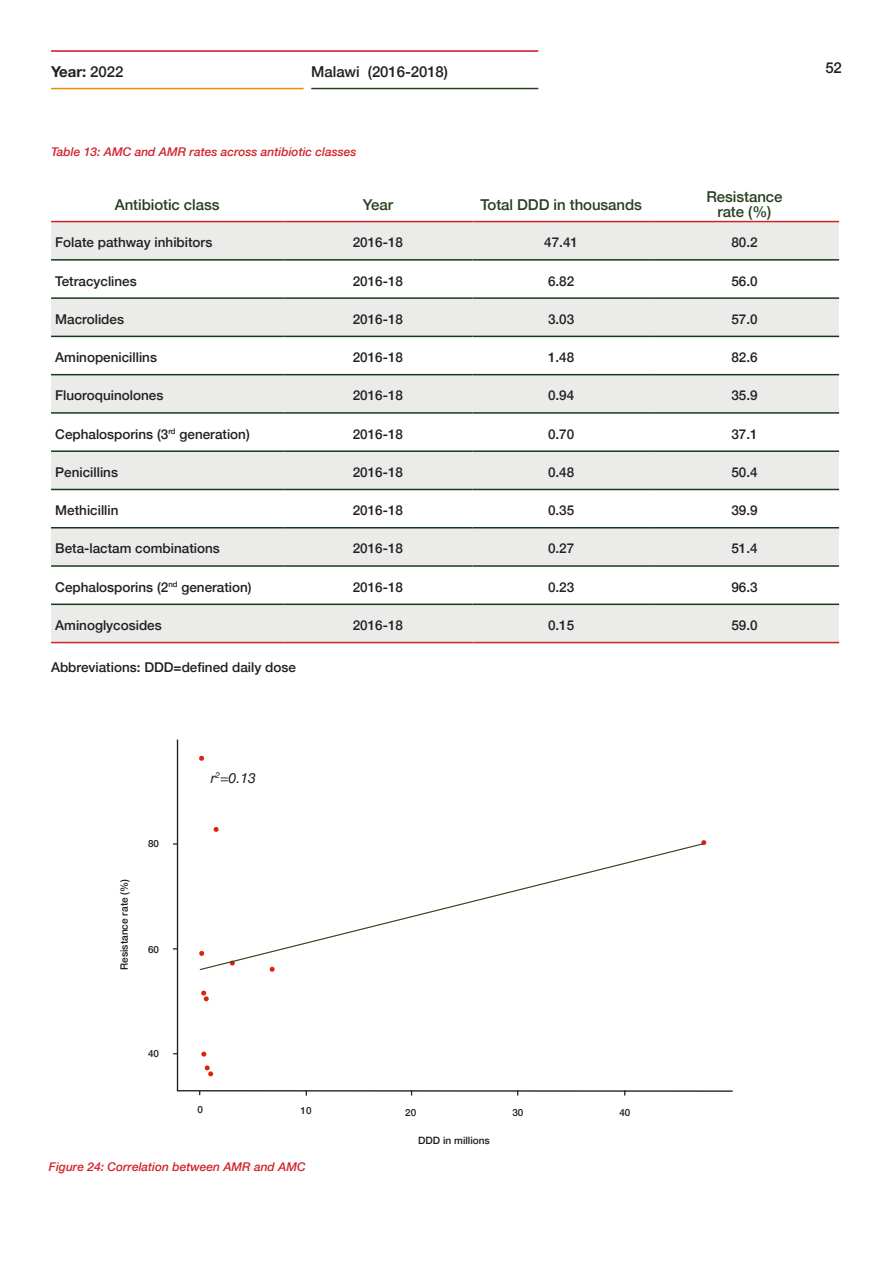
<style>
.page{position:relative;width:893px;height:1263px;background:#fff}
.page>*{position:absolute;margin:0;border:0;box-sizing:border-box;transform-origin:0 0}
.t1{font:500 15px "Helvetica Neue";letter-spacing:-.005em;color:#274021}
.t2{font:500 15px "Helvetica Neue";letter-spacing:-.005em;color:#231f20}
.t3{font:700 15px "Helvetica Neue";color:#231f20}
.t4{font:italic 14.1px "Helvetica Neue";color:#1d1d1b}
.t5{font:500 13.5px "Helvetica Neue";color:#231f20}
.t6{font:italic 500 12px "Helvetica Neue";color:#d1232a}
.t7{font:500 10.2px "Helvetica Neue";color:#1d1d1b}
.t8{font:500 10.05px "Helvetica Neue";color:#1d1d1b}
.t9{font:500 9.9px "Helvetica Neue";color:#1d1d1b}
.s1{font-weight:500}
</style>
<div class="page">
<hr style="left:51px;top:50px;width:487px;height:2px;background:#ce1127">
<hr style="left:51px;top:88px;width:253px;height:1px;background:#ef8b06">
<hr style="left:311px;top:88px;width:227px;height:1px;background:#26401c">
<svg style="left:176px;top:739px;width:557px;height:353px"></svg>
<svg style="left:701px;top:840px;width:5px;height:5px"></svg>
<svg style="left:214px;top:827px;width:5px;height:5px"></svg>
<svg style="left:201px;top:1052px;width:5px;height:4px"></svg>
<svg style="left:201px;top:990px;width:8px;height:11px"></svg>
<svg style="left:205px;top:1065px;width:8px;height:11px"></svg>
<svg style="left:199px;top:756px;width:5px;height:5px"></svg>
<svg style="left:198px;top:842px;width:507px;height:129px"></svg>
<hr style="left:892px;top:0;width:1px;height:1263px;background:#ebebea">
<svg style="left:51px;top:222px;width:788px;height:420px;fill:#ebebea"></svg>
<hr style="left:51px;top:259px;width:232px;height:2px;background:#163b1a">
<hr style="left:283px;top:259px;width:189px;height:2px;background:#163b1a">
<hr style="left:472px;top:259px;width:178px;height:2px;background:#163b1a">
<hr style="left:650px;top:259px;width:189px;height:2px;background:#163b1a">
<hr style="left:51px;top:297px;width:232px;height:2px;background:#163b1a">
<hr style="left:283px;top:297px;width:189px;height:2px;background:#163b1a">
<hr style="left:472px;top:297px;width:178px;height:2px;background:#163b1a">
<hr style="left:650px;top:297px;width:189px;height:2px;background:#163b1a">
<hr style="left:51px;top:336px;width:232px;height:1px;background:#163b1a">
<hr style="left:283px;top:336px;width:189px;height:1px;background:#163b1a">
<hr style="left:472px;top:336px;width:178px;height:1px;background:#163b1a">
<hr style="left:650px;top:336px;width:189px;height:1px;background:#163b1a">
<hr style="left:51px;top:374px;width:232px;height:1px;background:#163b1a">
<hr style="left:283px;top:374px;width:189px;height:1px;background:#163b1a">
<hr style="left:472px;top:374px;width:178px;height:1px;background:#163b1a">
<hr style="left:650px;top:374px;width:189px;height:1px;background:#163b1a">
<hr style="left:51px;top:412px;width:232px;height:2px;background:#163b1a">
<hr style="left:283px;top:412px;width:189px;height:2px;background:#163b1a">
<hr style="left:472px;top:412px;width:178px;height:2px;background:#163b1a">
<hr style="left:650px;top:412px;width:189px;height:2px;background:#163b1a">
<hr style="left:51px;top:450px;width:232px;height:2px;background:#163b1a">
<hr style="left:283px;top:450px;width:189px;height:2px;background:#163b1a">
<hr style="left:472px;top:450px;width:178px;height:2px;background:#163b1a">
<hr style="left:650px;top:450px;width:189px;height:2px;background:#163b1a">
<hr style="left:51px;top:489px;width:232px;height:1px;background:#163b1a">
<hr style="left:283px;top:489px;width:189px;height:1px;background:#163b1a">
<hr style="left:472px;top:489px;width:178px;height:1px;background:#163b1a">
<hr style="left:650px;top:489px;width:189px;height:1px;background:#163b1a">
<hr style="left:51px;top:221px;width:232px;height:1px;background:#d1232a">
<hr style="left:283px;top:221px;width:189px;height:1px;background:#d1232a">
<hr style="left:472px;top:221px;width:178px;height:1px;background:#d1232a">
<hr style="left:650px;top:221px;width:189px;height:1px;background:#d1232a">
<hr style="left:51px;top:527px;width:232px;height:1px;background:#163b1a">
<hr style="left:283px;top:527px;width:189px;height:1px;background:#163b1a">
<hr style="left:472px;top:527px;width:178px;height:1px;background:#163b1a">
<hr style="left:650px;top:527px;width:189px;height:1px;background:#163b1a">
<hr style="left:51px;top:565px;width:232px;height:2px;background:#163b1a">
<hr style="left:283px;top:565px;width:189px;height:2px;background:#163b1a">
<hr style="left:472px;top:565px;width:178px;height:2px;background:#163b1a">
<hr style="left:650px;top:565px;width:189px;height:2px;background:#163b1a">
<hr style="left:51px;top:603px;width:232px;height:2px;background:#163b1a">
<hr style="left:283px;top:603px;width:189px;height:2px;background:#163b1a">
<hr style="left:472px;top:603px;width:178px;height:2px;background:#163b1a">
<hr style="left:650px;top:603px;width:189px;height:2px;background:#163b1a">
<hr style="left:51px;top:642px;width:232px;height:1px;background:#d1232a">
<hr style="left:283px;top:642px;width:189px;height:1px;background:#d1232a">
<hr style="left:472px;top:642px;width:178px;height:1px;background:#d1232a">
<hr style="left:650px;top:642px;width:189px;height:1px;background:#d1232a">
<p class="t3" style="left:51px;top:60px;width:74px">Year: <span class="s1">2022</span></p>
<p class="t2" style="left:311px;top:60px;width:138px">Malawi (2016-2018)</p>
<p class="t2" style="left:825px;top:55px;width:18px">52</p>
<p class="t6" style="left:51px;top:141px;width:307px">Table 13: AMC and AMR rates across antibiotic classes</p>
<p class="t1" style="left:115px;top:192px;width:106px">Antibiotic class</p>
<p class="t1" style="left:363px;top:192px;width:32px">Year</p>
<p class="t1" style="left:480px;top:192px;width:163px">Total DDD in thousands</p>
<p class="t1" style="left:706px;top:185px;width:78px">Resistance</p>
<p class="t1" style="left:717px;top:200px;width:55px">rate (%)</p>
<p class="t5" style="left:55px;top:232px;width:159px">Folate pathway inhibitors</p>
<p class="t5" style="left:353px;top:232px;width:52px">2016-18</p>
<p class="t5" style="left:544px;top:232px;width:35px">47.41</p>
<p class="t5" style="left:731px;top:232px;width:28px">80.2</p>
<p class="t5" style="left:55px;top:270px;width:83px">Tetracyclines</p>
<p class="t5" style="left:353px;top:270px;width:52px">2016-18</p>
<p class="t5" style="left:548px;top:270px;width:28px">6.82</p>
<p class="t5" style="left:731px;top:270px;width:28px">56.0</p>
<p class="t5" style="left:55px;top:308px;width:70px">Macrolides</p>
<p class="t5" style="left:353px;top:308px;width:52px">2016-18</p>
<p class="t5" style="left:548px;top:308px;width:28px">3.03</p>
<p class="t5" style="left:731px;top:308px;width:28px">57.0</p>
<p class="t5" style="left:55px;top:346px;width:103px">Aminopenicillins</p>
<p class="t5" style="left:353px;top:346px;width:52px">2016-18</p>
<p class="t5" style="left:548px;top:346px;width:28px">1.48</p>
<p class="t5" style="left:731px;top:346px;width:28px">82.6</p>
<p class="t5" style="left:55px;top:385px;width:110px">Fluoroquinolones</p>
<p class="t5" style="left:353px;top:385px;width:52px">2016-18</p>
<p class="t5" style="left:548px;top:385px;width:28px">0.94</p>
<p class="t5" style="left:731px;top:385px;width:28px">35.9</p>
<p class="t5" style="left:55px;top:423px;width:196px">Cephalosporins (3<sup>rd</sup> generation)</p>
<p class="t5" style="left:353px;top:423px;width:52px">2016-18</p>
<p class="t5" style="left:548px;top:423px;width:28px">0.70</p>
<p class="t5" style="left:731px;top:423px;width:28px">37.1</p>
<p class="t5" style="left:55px;top:461px;width:64px">Penicillins</p>
<p class="t5" style="left:353px;top:461px;width:52px">2016-18</p>
<p class="t5" style="left:548px;top:461px;width:28px">0.48</p>
<p class="t5" style="left:731px;top:461px;width:28px">50.4</p>
<p class="t5" style="left:55px;top:499px;width:65px">Methicillin</p>
<p class="t5" style="left:353px;top:499px;width:52px">2016-18</p>
<p class="t5" style="left:548px;top:499px;width:28px">0.35</p>
<p class="t5" style="left:731px;top:499px;width:28px">39.9</p>
<p class="t5" style="left:55px;top:538px;width:166px">Beta-lactam combinations</p>
<p class="t5" style="left:353px;top:538px;width:52px">2016-18</p>
<p class="t5" style="left:548px;top:538px;width:28px">0.27</p>
<p class="t5" style="left:731px;top:538px;width:28px">51.4</p>
<p class="t5" style="left:55px;top:576px;width:198px">Cephalosporins (2<sup>nd</sup> generation)</p>
<p class="t5" style="left:353px;top:576px;width:52px">2016-18</p>
<p class="t5" style="left:548px;top:576px;width:28px">0.23</p>
<p class="t5" style="left:731px;top:576px;width:28px">96.3</p>
<p class="t5" style="left:55px;top:614px;width:108px">Aminoglycosides</p>
<p class="t5" style="left:353px;top:614px;width:52px">2016-18</p>
<p class="t5" style="left:548px;top:614px;width:28px">0.15</p>
<p class="t5" style="left:731px;top:614px;width:28px">59.0</p>
<p class="t5" style="left:51px;top:656px;width:246px">Abbreviations: DDD=defined daily dose</p>
<p class="t7" style="left:116px;top:970px;width:93px;rotate:-90deg">Resistance rate (%)</p>
<p class="t9" style="left:148px;top:836px;width:13px">80</p>
<p class="t9" style="left:148px;top:941px;width:13px">60</p>
<p class="t9" style="left:148px;top:1045px;width:13px">40</p>
<p class="t4" style="left:211px;top:768px;width:47px">r<sup>2</sup>=0.13</p>
<p class="t9" style="left:197px;top:1101px;width:7px">0</p>
<p class="t9" style="left:301px;top:1103px;width:13px">10</p>
<p class="t9" style="left:619px;top:1105px;width:13px">40</p>
<p class="t9" style="left:405px;top:1105px;width:13px">20</p>
<p class="t9" style="left:512px;top:1105px;width:13px">30</p>
<p class="t8" style="left:418px;top:1133px;width:73px">DDD in millions</p>
<p class="t6" style="left:49px;top:1156px;width:258px">Figure 24: Correlation between AMR and AMC</p>
</div>
